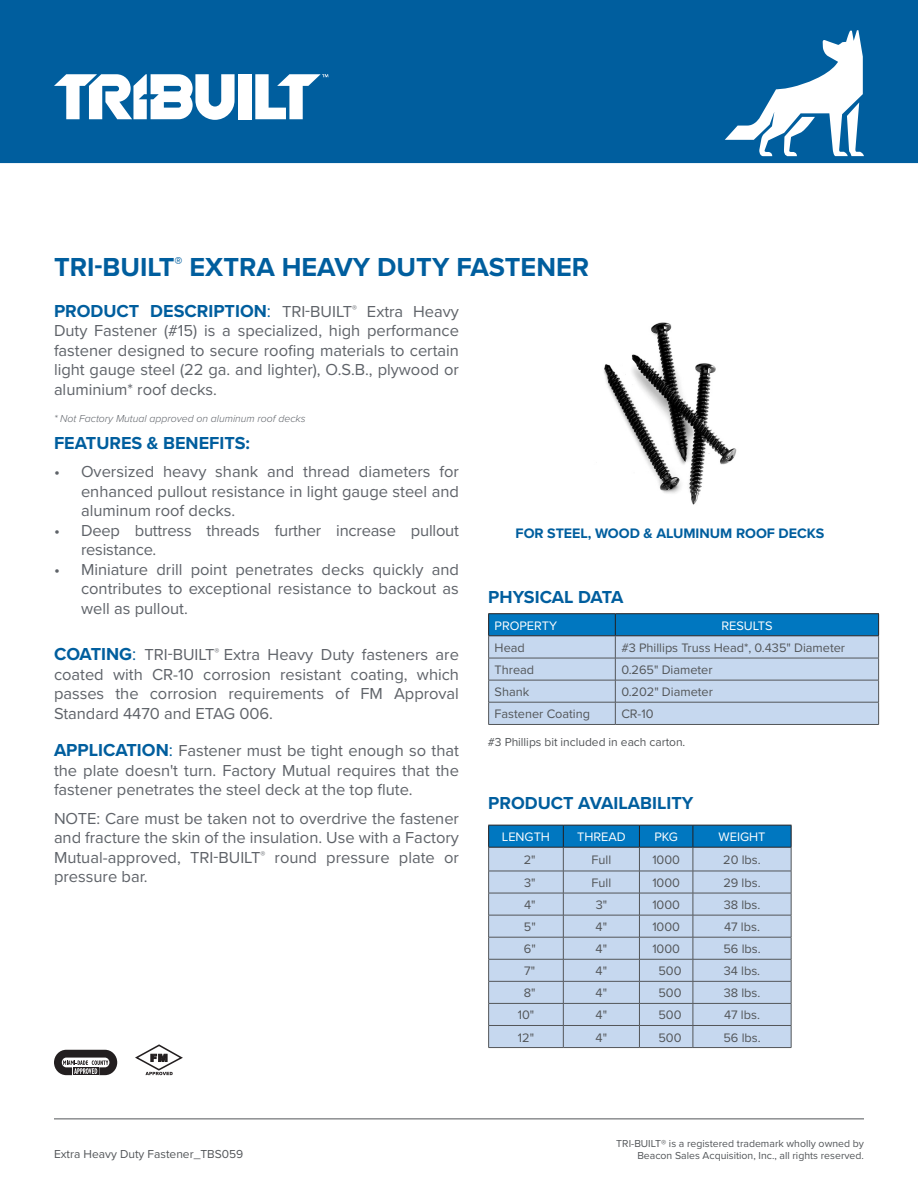
<style>
.page{position:relative;width:918px;height:1188px;background:#fff}
.page>*{position:absolute;margin:0;border:0;box-sizing:border-box;transform-origin:0 0}
.TriBuilt_Head{font:700 27px "Proxima Nova";color:#005e9e}
.TriBuilt_Subhead{font:700 18px "Proxima Nova";color:#005e9e}
.TriBuilt_Subhead-2{font:16.5px/19.5px "Proxima Nova";color:#5f6369;text-align:justify}
.TriBuilt_Body{font:700 14.25px "Proxima Nova";color:#005e9e}
.TriBuilt_Table_Body{font:12.75px "Proxima Nova";color:#535659}
.TriBuilt_Table_Heade{font:12.75px "Proxima Nova";color:#fff}
.TriBuilt_Body-2{font:12px "Proxima Nova";color:#535659}
.t1{font:10.5px/12px "Proxima Nova";color:#535659;text-align:right}
.TriBuilt_Subhead-3{font:italic 300 10.5px "Proxima Nova";color:#5f6369}
.s1{font-weight:700;font-size:18px;color:#005e9e}
.s2{font-size:18px;color:#005e9e}
</style>
<div class="page">
<img style="left:604px;top:322px;width:133px;height:183px">
<hr style="left:488px;top:1047px;width:75px;height:1px;background:#535659">
<hr style="left:563px;top:1047px;width:76px;height:1px;background:#535659">
<hr style="left:639px;top:1047px;width:54px;height:1px;background:#535659">
<hr style="left:693px;top:1047px;width:98px;height:1px;background:#535659">
<svg style="left:488px;top:825px;width:304px;height:222px;background:#aac3dd"></svg>
<hr style="left:488px;top:847px;width:75px;height:1px;background:#231f20">
<hr style="left:563px;top:847px;width:76px;height:1px;background:#231f20">
<hr style="left:639px;top:847px;width:54px;height:1px;background:#231f20">
<hr style="left:693px;top:847px;width:99px;height:1px;background:#231f20">
<hr style="left:488px;top:613px;width:127px;height:1px;background:#231f20">
<hr style="left:615px;top:613px;width:264px;height:1px;background:#231f20">
<hr style="left:488px;top:724px;width:127px;height:1px;background:#535659">
<hr style="left:615px;top:724px;width:264px;height:1px;background:#535659">
<svg style="left:488px;top:614px;width:391px;height:110px;background:#9abede"></svg>
<svg style="left:135px;top:1044px;width:48px;height:31px"></svg>
<svg style="left:54px;top:1050px;width:63px;height:25px"></svg>
<div style="left:0;top:0;width:918px;height:163px;background:#005e9e"></div>
<hr style="left:54px;top:1119px;width:810px;height:1px;background:#535659">
<div style="left:238px;top:74px;width:14px;height:45px;background:#fff"></div>
<svg style="left:255px;top:74px;width:73px;height:45px"></svg>
<svg style="left:54px;top:74px;width:181px;height:46px"></svg>
<svg style="left:725px;top:30px;width:139px;height:126px"></svg>
<p class="TriBuilt_Head" style="left:54px;top:247px;width:537px">TRI-BUILT<sup>®</sup> EXTRA HEAVY DUTY FASTENER</p>
<p class="TriBuilt_Subhead-2" style="left:54px;top:301px;width:407px"><span class="s1">PRODUCT DESCRIPTION</span><span class="s2">:</span> TRI-BUILT<sup>®</sup> Extra Heavy Duty Fastener (#15) is a specialized, high performance fastener designed to secure roofing materials to certain light gauge steel (22 ga. and lighter), O.S.B., plywood or aluminium* roof decks.</p>
<p class="TriBuilt_Subhead-3" style="left:54px;top:410px;width:253px">* Not Factory Mutual approved on aluminum roof decks</p>
<p class="TriBuilt_Subhead" style="left:54px;top:429px;width:198px">FEATURES &amp; BENEFITS:</p>
<p class="TriBuilt_Subhead-2" style="left:81px;top:461px;width:380px;text-indent:-27px">• Oversized heavy shank and thread diameters for enhanced pullout resistance in light gauge steel and aluminum roof decks.</p>
<p class="TriBuilt_Subhead-2" style="left:81px;top:520px;width:380px;text-indent:-27px">• Deep buttress threads further increase pullout resistance.</p>
<p class="TriBuilt_Subhead-2" style="left:81px;top:559px;width:380px;text-indent:-27px">• Miniature drill point penetrates decks quickly and contributes to exceptional resistance to backout as well as pullout.</p>
<p class="TriBuilt_Subhead-2" style="left:54px;top:644px;width:407px"><span class="s1">COATING</span><span class="s2">:</span> TRI-BUILT<sup>®</sup> Extra Heavy Duty fasteners are coated with CR-10 corrosion resistant coating, which passes the corrosion requirements of FM Approval Standard 4470 and ETAG 006.</p>
<p class="TriBuilt_Subhead-2" style="left:54px;top:740px;width:407px"><span class="s1">APPLICATION</span><span class="s2">:</span> Fastener must be tight enough so that the plate doesn't turn. Factory Mutual requires that the fastener penetrates the steel deck at the top flute.</p>
<p class="TriBuilt_Subhead-2" style="left:54px;top:808px;width:407px">NOTE: Care must be taken not to overdrive the fastener and fracture the skin of the insulation. Use with a Factory Mutual-approved, TRI-BUILT<sup>®</sup> round pressure plate or pressure bar.</p>
<p class="TriBuilt_Body" style="left:516px;top:522px;width:310px">FOR STEEL, WOOD &amp; ALUMINUM ROOF DECKS</p>
<p class="TriBuilt_Subhead" style="left:488px;top:584px;width:137px">PHYSICAL DATA</p>
<p class="TriBuilt_Table_Heade" style="left:495px;top:616px;width:64px">PROPERTY</p>
<p class="TriBuilt_Table_Heade" style="left:721px;top:616px;width:53px">RESULTS</p>
<p class="TriBuilt_Table_Body" style="left:495px;top:638px;width:32px">Head</p>
<p class="TriBuilt_Table_Body" style="left:621px;top:638px;width:225px">#3 Phillips Truss Head*, 0.435" Diameter</p>
<p class="TriBuilt_Table_Body" style="left:495px;top:660px;width:41px">Thread</p>
<p class="TriBuilt_Table_Body" style="left:621px;top:660px;width:93px">0.265" Diameter</p>
<p class="TriBuilt_Table_Body" style="left:495px;top:682px;width:36px">Shank</p>
<p class="TriBuilt_Table_Body" style="left:621px;top:682px;width:93px">0.202" Diameter</p>
<p class="TriBuilt_Table_Body" style="left:495px;top:705px;width:97px">Fastener Coating</p>
<p class="TriBuilt_Table_Body" style="left:621px;top:705px;width:34px">CR-10</p>
<p class="TriBuilt_Body-2" style="left:488px;top:733px;width:199px">#3 Phillips bit included in each carton.</p>
<p class="TriBuilt_Subhead" style="left:488px;top:789px;width:207px">PRODUCT AVAILABILITY</p>
<p class="TriBuilt_Table_Heade" style="left:502px;top:827px;width:50px">LENGTH</p>
<p class="TriBuilt_Table_Heade" style="left:577px;top:827px;width:50px">THREAD</p>
<p class="TriBuilt_Table_Heade" style="left:654px;top:827px;width:25px">PKG</p>
<p class="TriBuilt_Table_Heade" style="left:719px;top:827px;width:48px">WEIGHT</p>
<p class="TriBuilt_Table_Body" style="left:524px;top:850px;width:13px">2"</p>
<p class="TriBuilt_Table_Body" style="left:592px;top:850px;width:21px">Full</p>
<p class="TriBuilt_Table_Body" style="left:652px;top:850px;width:29px">1000</p>
<p class="TriBuilt_Table_Body" style="left:723px;top:850px;width:39px">20 lbs.</p>
<p class="TriBuilt_Table_Body" style="left:524px;top:873px;width:13px">3"</p>
<p class="TriBuilt_Table_Body" style="left:592px;top:873px;width:21px">Full</p>
<p class="TriBuilt_Table_Body" style="left:652px;top:873px;width:29px">1000</p>
<p class="TriBuilt_Table_Body" style="left:723px;top:873px;width:39px">29 lbs.</p>
<p class="TriBuilt_Table_Body" style="left:524px;top:895px;width:13px">4"</p>
<p class="TriBuilt_Table_Body" style="left:596px;top:895px;width:13px">3"</p>
<p class="TriBuilt_Table_Body" style="left:652px;top:895px;width:29px">1000</p>
<p class="TriBuilt_Table_Body" style="left:724px;top:895px;width:38px">38 lbs.</p>
<p class="TriBuilt_Table_Body" style="left:524px;top:917px;width:13px">5"</p>
<p class="TriBuilt_Table_Body" style="left:596px;top:917px;width:13px">4"</p>
<p class="TriBuilt_Table_Body" style="left:652px;top:917px;width:29px">1000</p>
<p class="TriBuilt_Table_Body" style="left:724px;top:917px;width:37px">47 lbs.</p>
<p class="TriBuilt_Table_Body" style="left:524px;top:940px;width:13px">6"</p>
<p class="TriBuilt_Table_Body" style="left:596px;top:940px;width:13px">4"</p>
<p class="TriBuilt_Table_Body" style="left:652px;top:940px;width:29px">1000</p>
<p class="TriBuilt_Table_Body" style="left:723px;top:940px;width:39px">56 lbs.</p>
<p class="TriBuilt_Table_Body" style="left:524px;top:962px;width:12px">7"</p>
<p class="TriBuilt_Table_Body" style="left:596px;top:962px;width:13px">4"</p>
<p class="TriBuilt_Table_Body" style="left:658px;top:962px;width:25px">500</p>
<p class="TriBuilt_Table_Body" style="left:724px;top:962px;width:38px">34 lbs.</p>
<p class="TriBuilt_Table_Body" style="left:524px;top:984px;width:13px">8"</p>
<p class="TriBuilt_Table_Body" style="left:596px;top:984px;width:13px">4"</p>
<p class="TriBuilt_Table_Body" style="left:658px;top:984px;width:25px">500</p>
<p class="TriBuilt_Table_Body" style="left:724px;top:984px;width:38px">38 lbs.</p>
<p class="TriBuilt_Table_Body" style="left:518px;top:1006px;width:18px">10"</p>
<p class="TriBuilt_Table_Body" style="left:596px;top:1006px;width:13px">4"</p>
<p class="TriBuilt_Table_Body" style="left:658px;top:1006px;width:25px">500</p>
<p class="TriBuilt_Table_Body" style="left:724px;top:1006px;width:37px">47 lbs.</p>
<p class="TriBuilt_Table_Body" style="left:518px;top:1028px;width:18px">12"</p>
<p class="TriBuilt_Table_Body" style="left:596px;top:1028px;width:13px">4"</p>
<p class="TriBuilt_Table_Body" style="left:658px;top:1028px;width:25px">500</p>
<p class="TriBuilt_Table_Body" style="left:723px;top:1028px;width:39px">56 lbs.</p>
<p class="TriBuilt_Body-2" style="left:54px;top:1145px;width:191px">Extra Heavy Duty Fastener_TBS059</p>
<p class="t1" style="left:616px;top:1137px;width:249px">TRI-BUILT® is a registered trademark wholly owned by<br>Beacon Sales Acquisition, Inc., all rights reserved.</p>
</div>
